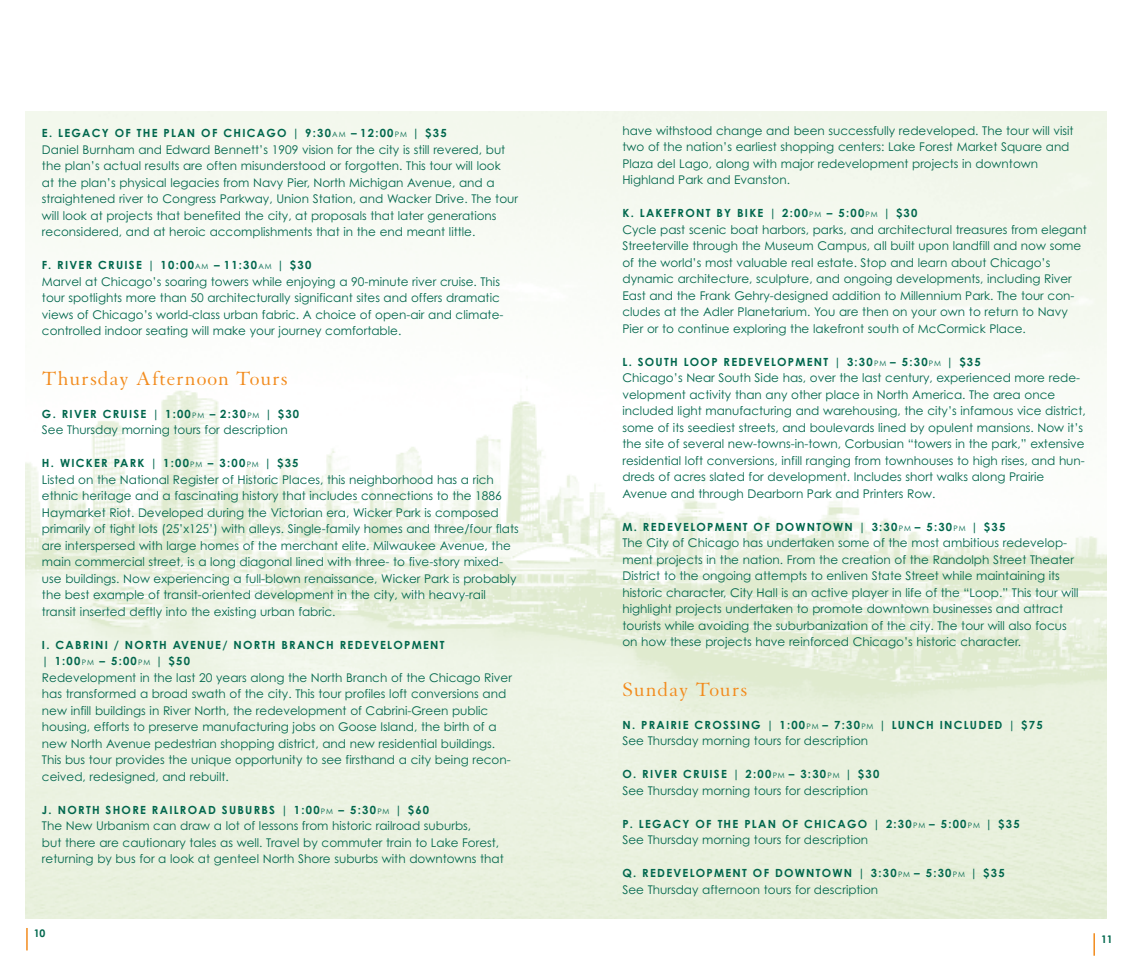
<style>
.page{position:relative;width:1134px;height:972px;background:#fff}
.page>*{position:absolute;margin:0;border:0;box-sizing:border-box;transform-origin:0 0}
.t1{font:21px "Granjon";letter-spacing:.045em;color:#f28b1d}
.t2{font:12px/16.5px "Century Gothic";color:#01674d}
.t3{font:700 11.25px/16.5px "Century Gothic";letter-spacing:.11em;color:#01674d}
.t4{font:700 10.5px "Century Gothic";color:#01674d}
.s1{font-weight:400;font-size:7.5px}
</style>
<div class="page">
<img style="left:25px;top:111px;width:1081px;height:807px">
<hr style="left:1093px;top:933px;width:2px;height:23px;background:#f28b1d">
<hr style="left:26px;top:928px;width:2px;height:22px;background:#f28b1d">
<p class="t3" style="left:42px;top:126px;width:406px">E. LEGACY OF THE PLAN OF CHICAGO | 9:30<span class="s1">AM</span> – 12:00<span class="s1">PM</span> | $35</p>
<p class="t2" style="left:42px;top:142px;width:478px">Daniel Burnham and Edward Bennett’s 1909 vision for the city is still revered, but the plan’s actual results are often misunderstood or forgotten. This tour will look<br>at the plan’s physical legacies from Navy Pier, North Michigan Avenue, and a straightened river to Congress Parkway, Union Station, and Wacker Drive. The tour will look at projects that benefited the city, at proposals that later generations reconsidered, and at heroic accomplishments that in the end meant little.</p>
<p class="t3" style="left:42px;top:258px;width:271px">F. RIVER CRUISE | 10:00<span class="s1">AM</span> – 11:30<span class="s1">AM</span> | $30</p>
<p class="t2" style="left:42px;top:274px;width:463px">Marvel at Chicago’s soaring towers while enjoying a 90-minute river cruise. This tour spotlights more than 50 architecturally significant sites and offers dramatic views of Chicago’s world-class urban fabric. A choice of open-air and climate&shy;controlled indoor seating will make your journey comfortable.</p>
<h1 class="t1" style="left:42px;top:371px;width:247px">Thursday Afternoon Tours</h1>
<p class="t3" style="left:42px;top:407px;width:259px">G. RIVER CRUISE | 1:00<span class="s1">PM</span> – 2:30<span class="s1">PM</span> | $30</p>
<p class="t2" style="left:42px;top:423px;width:247px">See Thursday morning tours for description</p>
<p class="t3" style="left:42px;top:456px;width:258px">H. WICKER PARK | 1:00<span class="s1">PM</span> – 3:00<span class="s1">PM</span> | $35</p>
<p class="t2" style="left:42px;top:472px;width:478px">Listed on the National Register of Historic Places, this neighborhood has a rich ethnic heritage and a fascinating history that includes connections to the 1886<br>Haymarket Riot. Developed during the Victorian era, Wicker Park is composed primarily of tight lots (25’x125’) with alleys. Single-family homes and three/four flats are interspersed with large homes of the merchant elite. Milwaukee Avenue, the main commercial street, is a long diagonal lined with three- to five-story mixed&shy;use buildings. Now experiencing a full-blown renaissance, Wicker Park is probably the best example of transit-oriented development in the city, with heavy-rail transit inserted deftly into the existing urban fabric.</p>
<p class="t3" style="left:42px;top:638px;width:404px">I. CABRINI / NORTH AVENUE/ NORTH BRANCH REDEVELOPMENT | 1:00<span class="s1">PM</span> – 5:00<span class="s1">PM</span> | $50</p>
<p class="t2" style="left:42px;top:670px;width:472px">Redevelopment in the last 20 years along the North Branch of the Chicago River has transformed a broad swath of the city. This tour profiles loft conversions and new infill buildings in River North, the redevelopment of Cabrini-Green public housing, efforts to preserve manufacturing jobs on Goose Island, the birth of a new North Avenue pedestrian shopping district, and new residential buildings.<br>This bus tour provides the unique opportunity to see firsthand a city being recon&shy;ceived, redesigned, and rebuilt.</p>
<p class="t3" style="left:42px;top:803px;width:389px">J. NORTH SHORE RAILROAD SUBURBS | 1:00<span class="s1">PM</span> – 5:30<span class="s1">PM</span> | $60</p>
<p class="t2" style="left:42px;top:819px;width:463px">The New Urbanism can draw a lot of lessons from historic railroad suburbs,<br>but there are cautionary tales as well. Travel by commuter train to Lake Forest, returning by bus for a look at genteel North Shore suburbs with downtowns that</p>
<p class="t4" style="left:34px;top:930px;width:13px">10</p>
<p class="t2" style="left:622px;top:123px;width:453px">have withstood change and been successfully redeveloped. The tour will visit two of the nation’s earliest shopping centers: Lake Forest Market Square and Plaza del Lago, along with major redevelopment projects in downtown Highland Park and Evanston.</p>
<p class="t3" style="left:622px;top:206px;width:297px">K. LAKEFRONT BY BIKE | 2:00<span class="s1">PM</span> – 5:00<span class="s1">PM</span> | $30</p>
<p class="t2" style="left:622px;top:222px;width:466px">Cycle past scenic boat harbors, parks, and architectural treasures from elegant Streeterville through the Museum Campus, all built upon landfill and now some of the world’s most valuable real estate. Stop and learn about Chicago’s dynamic architecture, sculpture, and ongoing developments, including River East and the Frank Gehry-designed addition to Millennium Park. The tour con&shy;cludes at the Adler Planetarium. You are then on your own to return to Navy Pier or to continue exploring the lakefront south of McCormick Place.</p>
<p class="t3" style="left:622px;top:354px;width:360px">L. SOUTH LOOP REDEVELOPMENT | 3:30<span class="s1">PM</span> – 5:30<span class="s1">PM</span> | $35</p>
<p class="t2" style="left:622px;top:371px;width:465px">Chicago’s Near South Side has, over the last century, experienced more rede&shy;velopment activity than any other place in North America. The area once included light manufacturing and warehousing, the city’s infamous vice district, some of its seediest streets, and boulevards lined by opulent mansions. Now it’s the site of several new-towns-in-town, Corbusian “towers in the park,” extensive residential loft conversions, infill ranging from townhouses to high rises, and hun&shy;dreds of acres slated for development. Includes short walks along Prairie Avenue and through Dearborn Park and Printers Row.</p>
<p class="t3" style="left:622px;top:519px;width:384px">M. REDEVELOPMENT OF DOWNTOWN | 3:30<span class="s1">PM</span> – 5:30<span class="s1">PM</span> | $35</p>
<p class="t2" style="left:622px;top:536px;width:458px">The City of Chicago has undertaken some of the most ambitious redevelop&shy;ment projects in the nation. From the creation of the Randolph Street Theater District to the ongoing attempts to enliven State Street while maintaining its historic character, City Hall is an active player in life of the “Loop.” This tour will highlight projects undertaken to promote downtown businesses and attract tourists while avoiding the suburbanization of the city. The tour will also focus on how these projects have reinforced Chicago’s historic character.</p>
<h1 class="t1" style="left:622px;top:681px;width:127px">Sunday Tours</h1>
<p class="t3" style="left:622px;top:717px;width:422px">N. PRAIRIE CROSSING | 1:00<span class="s1">PM</span> – 7:30<span class="s1">PM</span> | LUNCH INCLUDED | $75</p>
<p class="t2" style="left:622px;top:734px;width:247px">See Thursday morning tours for description</p>
<p class="t3" style="left:622px;top:767px;width:258px">O. RIVER CRUISE | 2:00<span class="s1">PM</span> – 3:30<span class="s1">PM</span> | $30</p>
<p class="t2" style="left:622px;top:783px;width:247px">See Thursday morning tours for description</p>
<p class="t3" style="left:622px;top:816px;width:399px">P. LEGACY OF THE PLAN OF CHICAGO | 2:30<span class="s1">PM</span> – 5:00<span class="s1">PM</span> | $35</p>
<p class="t2" style="left:622px;top:833px;width:247px">See Thursday morning tours for description</p>
<p class="t3" style="left:622px;top:866px;width:384px">Q. REDEVELOPMENT OF DOWNTOWN | 3:30<span class="s1">PM</span> – 5:30<span class="s1">PM</span> | $35</p>
<p class="t2" style="left:622px;top:882px;width:257px">See Thursday afternoon tours for description</p>
<p class="t4" style="left:1101px;top:935px;width:13px">11</p>
</div>
